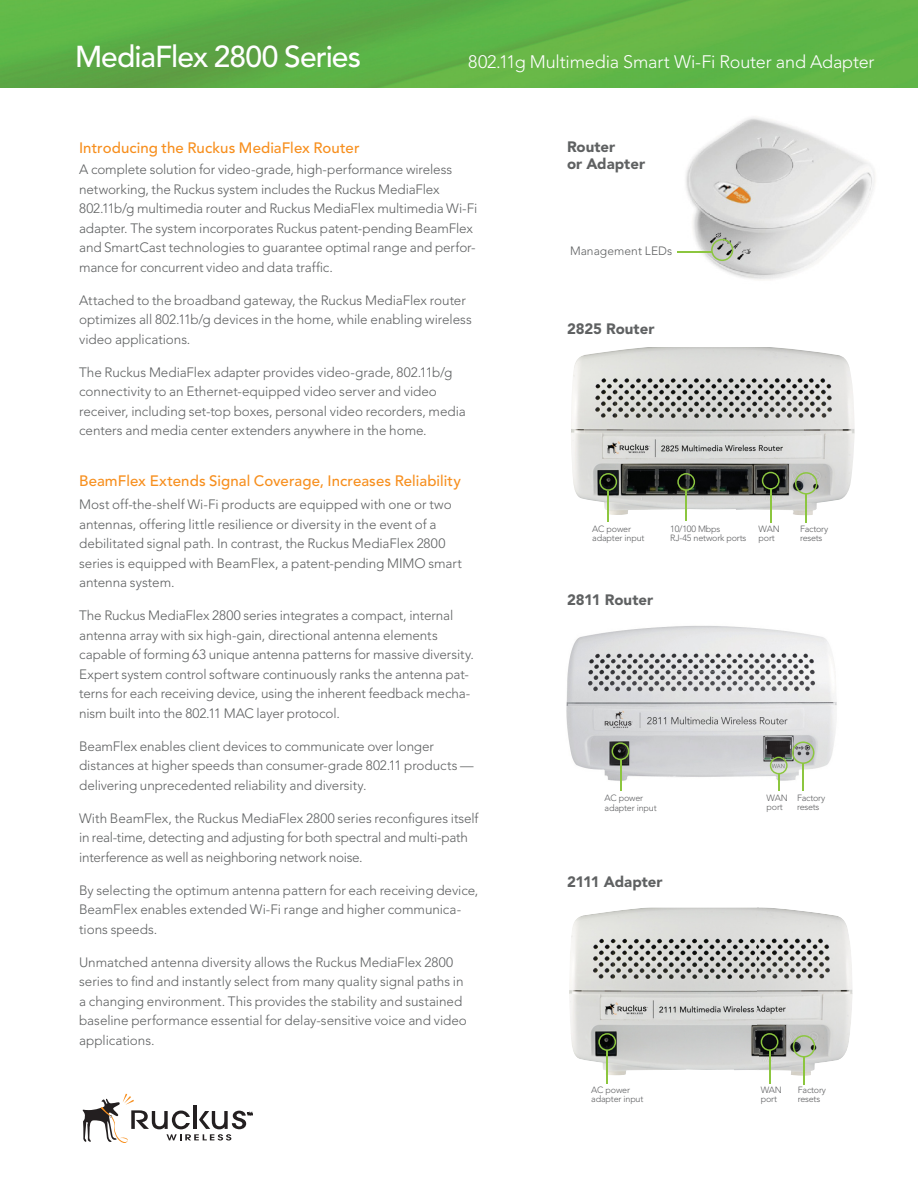
<style>
.page{position:relative;width:918px;height:1188px;background:#fff}
.page>*{position:absolute;margin:0;border:0;box-sizing:border-box;transform-origin:0 0}
.t1{font:500 30px "Avenir LT Std";letter-spacing:-.03em;color:#fff}
.t2{font:300 18px "Avenir LT Std";letter-spacing:-.005em;color:#fff}
.t3{font:500 15px "Avenir LT Std";letter-spacing:.005em;color:#f78f1e}
.t4{font:900 15px/16.5px "Avenir LT Std";color:#5f6162}
.t5{font:300 13.5px/19.5px "Avenir LT Std";letter-spacing:-.005em;color:#5f6162}
.t6{font:300 12px "Avenir LT Std";letter-spacing:.01em;color:#5f6162}
.t7{font:300 9px/9px "Avenir LT Std";letter-spacing:-.02em;color:#5f6062}
</style>
<div class="page">
<img style="left:0;top:0;width:918px;height:87px">
<svg style="left:82px;top:1094px;width:171px;height:49px"></svg>
<img style="left:679px;top:117px;width:196px;height:163px">
<svg style="left:711px;top:239px;width:22px;height:22px"></svg>
<hr style="left:677px;top:252px;width:35px;height:1px;background:#8cc63f">
<img style="left:566px;top:625px;width:271px;height:166px">
<img style="left:569px;top:908px;width:284px;height:168px">
<img style="left:571px;top:347px;width:284px;height:168px">
<svg style="left:612px;top:742px;width:17px;height:18px"></svg>
<svg style="left:598px;top:1033px;width:18px;height:18px"></svg>
<svg style="left:761px;top:1033px;width:17px;height:18px"></svg>
<svg style="left:599px;top:473px;width:18px;height:18px"></svg>
<svg style="left:677px;top:473px;width:18px;height:18px"></svg>
<svg style="left:762px;top:472px;width:18px;height:18px"></svg>
<svg style="left:793px;top:1035px;width:22px;height:23px"></svg>
<hr style="left:770px;top:489px;width:2px;height:34px;background:#8cc63f">
<svg style="left:770px;top:741px;width:44px;height:50px"></svg>
<hr style="left:803px;top:1057px;width:2px;height:27px;background:#8cc63f">
<svg style="left:795px;top:472px;width:22px;height:51px"></svg>
<hr style="left:620px;top:760px;width:1px;height:31px;background:#8cc63f">
<hr style="left:607px;top:1051px;width:1px;height:33px;background:#8cc63f">
<hr style="left:769px;top:1050px;width:2px;height:34px;background:#8cc63f">
<hr style="left:608px;top:491px;width:1px;height:30px;background:#8cc63f">
<hr style="left:686px;top:490px;width:1px;height:31px;background:#8cc63f">
<p class="t1" style="left:75px;top:43px;width:288px">MediaFlex 2800 Series</p>
<p class="t2" style="left:468px;top:54px;width:408px">802.11g Multimedia Smart Wi-Fi Router and Adapter</p>
<p class="t3" style="left:79px;top:141px;width:282px">Introducing the Ruckus MediaFlex Router</p>
<p class="t5" style="left:79px;top:161px;width:400px">A complete solution for video-grade, high-performance wireless networking, the Ruckus system includes the Ruckus MediaFlex 802.11b/g multimedia router and Ruckus MediaFlex multimedia Wi-Fi adapter. The system incorporates Ruckus patent-pending BeamFlex and SmartCast technologies to guarantee optimal range and perfor&shy;mance for concurrent video and data traffic.</p>
<p class="t5" style="left:79px;top:291px;width:394px">Attached to the broadband gateway, the Ruckus MediaFlex router optimizes all 802.11b/g devices in the home, while enabling wireless video applications.</p>
<p class="t5" style="left:79px;top:363px;width:388px">The Ruckus MediaFlex adapter provides video-grade, 802.11b/g connectivity to an Ethernet-equipped video server and video receiver, including set-top boxes, personal video recorders, media centers and media center extenders anywhere in the home.</p>
<p class="t3" style="left:79px;top:475px;width:383px">BeamFlex Extends Signal Coverage, Increases Reliability</p>
<p class="t5" style="left:79px;top:496px;width:384px">Most off-the-shelf Wi-Fi products are equipped with one or two antennas, offering little resilience or diversity in the event of a debilitated signal path. In contrast, the Ruckus MediaFlex 2800 series is equipped with BeamFlex, a patent-pending MIMO smart antenna system.</p>
<p class="t5" style="left:79px;top:607px;width:396px">The Ruckus MediaFlex 2800 series integrates a compact, internal antenna array with six high-gain, directional antenna elements capable of forming 63 unique antenna patterns for massive diversity.<br>Expert system control software continuously ranks the antenna pat&shy;terns for each receiving device, using the inherent feedback mecha&shy;nism built into the 802.11 MAC layer protocol.</p>
<p class="t5" style="left:79px;top:737px;width:396px">BeamFlex enables client devices to communicate over longer distances at higher speeds than consumer-grade 802.11 products — delivering unprecedented reliability and diversity.</p>
<p class="t5" style="left:79px;top:809px;width:401px">With BeamFlex, the Ruckus MediaFlex 2800 series reconfigures itself in real-time, detecting and adjusting for both spectral and multi-path interference as well as neighboring network noise.</p>
<p class="t5" style="left:79px;top:881px;width:401px">By selecting the optimum antenna pattern for each receiving device,<br>BeamFlex enables extended Wi-Fi range and higher communica&shy;tions speeds.</p>
<p class="t5" style="left:79px;top:953px;width:389px">Unmatched antenna diversity allows the Ruckus MediaFlex 2800 series to find and instantly select from many quality signal paths in a changing environment. This provides the stability and sustained baseline performance essential for delay-sensitive voice and video applications.</p>
<p class="t4" style="left:567px;top:139px;width:80px">Router<br>or Adapter</p>
<p class="t6" style="left:570px;top:246px;width:104px">Management LEDs</p>
<p class="t4" style="left:567px;top:321px;width:89px">2825 Router</p>
<p class="t7" style="left:592px;top:524px;width:54px;line-height:9.8px">AC power adapter input</p>
<p class="t7" style="left:670px;top:524px;width:78px;line-height:9.8px">10/100 Mbps<br>RJ-45 network ports</p>
<p class="t7" style="left:759px;top:525px;width:23px">WAN port</p>
<p class="t4" style="left:567px;top:592px;width:88px">2811 Router</p>
<p class="t7" style="left:800px;top:525px;width:30px">Factory resets</p>
<p class="t7" style="left:605px;top:794px;width:54px;line-height:9.8px">AC power adapter input</p>
<p class="t4" style="left:567px;top:874px;width:97px">2111 Adapter</p>
<p class="t7" style="left:767px;top:794px;width:23px">WAN port</p>
<p class="t7" style="left:797px;top:794px;width:30px">Factory resets</p>
<p class="t7" style="left:591px;top:1085px;width:54px;line-height:9.8px">AC power adapter input</p>
<p class="t7" style="left:761px;top:1085px;width:23px;line-height:9.8px">WAN port</p>
<p class="t7" style="left:798px;top:1086px;width:30px">Factory resets</p>
</div>
